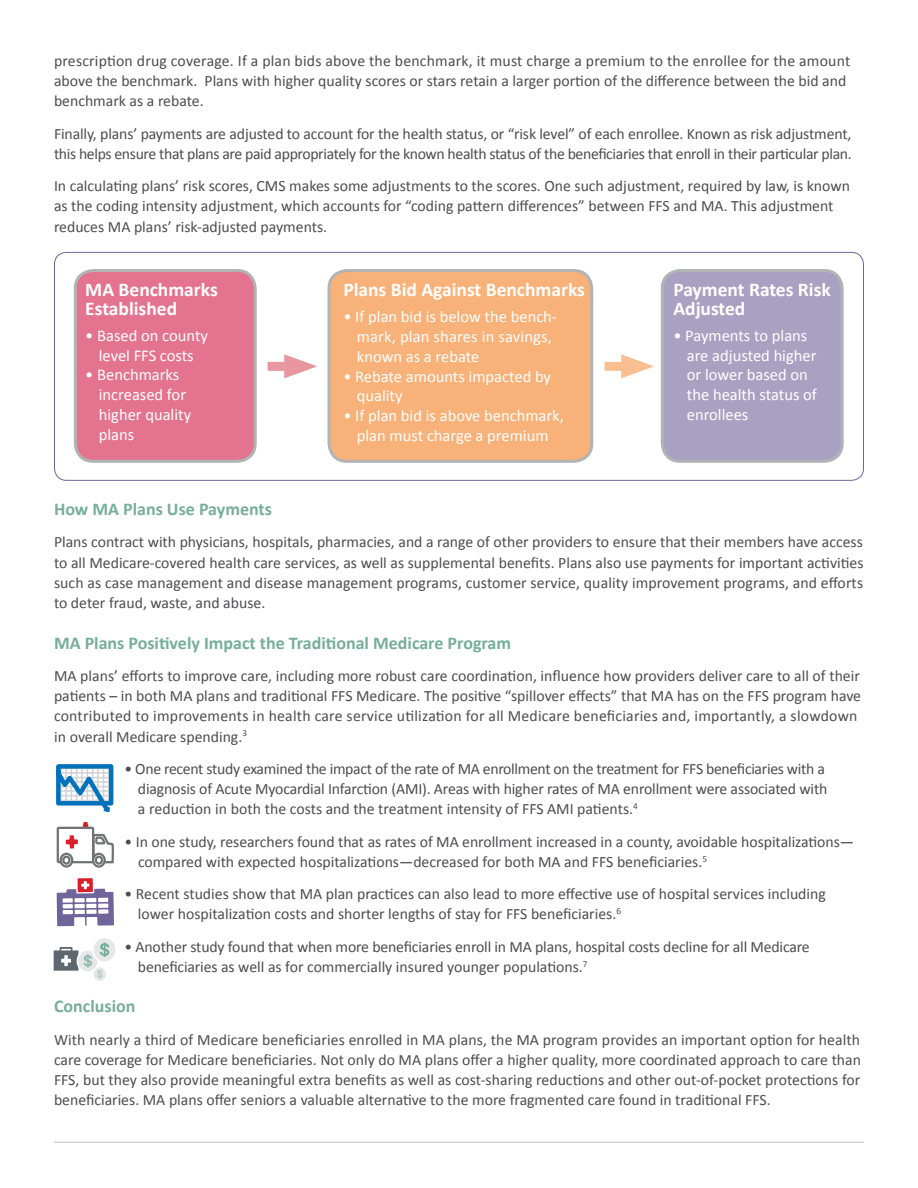
<style>
.page{position:relative;width:918px;height:1188px;background:#fff}
.page>*{position:absolute;margin:0;border:0;box-sizing:border-box;transform-origin:0 0}
.t1{font:700 19.5px/18.6px "Calibri";color:#fff}
.t2{font:700 18px "Calibri";color:#76ae99}
.t3{font:16.5px/19.8px "Calibri";color:#fff}
.t4{font:15.75px/20.2px "Calibri";color:#4d4d4f}
.t5{font:15.75px/20.2px "Calibri";letter-spacing:-.025em;color:#4d4d4f}
</style>
<div class="page">
<hr style="left:54px;top:1142px;width:810px;height:1px;background:#d1d3d4">
<div style="left:54px;top:252px;width:810px;height:229px;border:1px solid #70659a;border-radius:12px"></div>
<div style="left:75px;top:271px;width:180px;height:190px;background:#e3738f;border-radius:18px"></div>
<div style="left:74px;top:269px;width:183px;height:194px;border:3px solid #808285;border-radius:18px"></div>
<div style="left:329px;top:271px;width:263px;height:190px;background:#f8b178;border-radius:18px"></div>
<div style="left:328px;top:269px;width:265px;height:194px;border:3px solid #808285;border-radius:18px"></div>
<div style="left:662px;top:271px;width:180px;height:190px;background:#a8a1c1;border-radius:18px"></div>
<div style="left:661px;top:269px;width:183px;height:194px;border:3px solid #808285;border-radius:18px"></div>
<div style="left:268px;top:362px;width:30px;height:9px;background:#e7979d"></div>
<svg style="left:284px;top:354px;width:33px;height:24px"></svg>
<div style="left:605px;top:362px;width:30px;height:9px;background:#fabf90"></div>
<svg style="left:621px;top:354px;width:33px;height:24px"></svg>
<svg style="left:56px;top:764px;width:58px;height:49px"></svg>
<svg style="left:57px;top:878px;width:57px;height:48px"></svg>
<div style="left:57px;top:827px;width:37px;height:36px;border:2px solid #707275"></div>
<div style="left:60px;top:853px;width:13px;height:15px;border:2px solid #707275;border-radius:50%"></div>
<div style="left:92px;top:853px;width:14px;height:15px;border:2px solid #707275;border-radius:50%"></div>
<div style="left:63px;top:857px;width:6px;height:7px;background:#fff;border-radius:50%"></div>
<div style="left:62px;top:856px;width:9px;height:9px;border:2px solid #707275;border-radius:50%"></div>
<svg style="left:66px;top:822px;width:48px;height:43px"></svg>
<svg style="left:92px;top:966px;width:16px;height:16px"></svg>
<svg style="left:92px;top:937px;width:25px;height:26px"></svg>
<svg style="left:54px;top:943px;width:55px;height:36px"></svg>
<p class="t4" style="left:54px;top:51px;width:798px">prescription drug coverage. If a plan bids above the benchmark, it must charge a premium to the enrollee for the amount above the benchmark. Plans with higher quality scores or stars retain a larger portion of the difference between the bid and benchmark as a rebate.</p>
<p class="t5" style="left:54px;top:123px;width:799px">Finally, plans’ payments are adjusted to account for the health status, or “risk level” of each enrollee. Known as risk adjustment, this helps ensure that plans are paid appropriately for the known health status of the beneficiaries that enroll in their particular plan.</p>
<p class="t4" style="left:54px;top:176px;width:798px">In calculating plans’ risk scores, CMS makes some adjustments to the scores. One such adjustment, required by law, is known as the coding intensity adjustment, which accounts for “coding pattern differences” between FFS and MA. This adjustment reduces MA plans’ risk-adjusted payments.</p>
<p class="t1" style="left:85px;top:281px;width:134px">MA Benchmarks<br>Established</p>
<p class="t3" style="left:85px;top:325px;width:124px;text-align:center">• Based on county level FFS costs</p>
<p class="t3" style="left:99px;top:365px;width:94px;text-indent:-13px">• Benchmarks increased for higher quality plans</p>
<p class="t1" style="left:343px;top:281px;width:243px">Plans Bid Against Benchmarks</p>
<p class="t3" style="left:357px;top:307px;width:202px;text-indent:-13px">• If plan bid is below the bench&shy;mark, plan shares in savings, known as a rebate</p>
<p class="t3" style="left:357px;top:366px;width:196px;text-indent:-13px">• Rebate amounts impacted by quality</p>
<p class="t3" style="left:343px;top:406px;width:222px;text-align:center">• If plan bid is above benchmark, plan must charge a premium</p>
<p class="t1" style="left:673px;top:281px;width:159px">Payment Rates Risk<br>Adjusted</p>
<p class="t3" style="left:687px;top:325px;width:132px;text-indent:-13px">• Payments to plans are adjusted higher or lower based on the health status of enrollees</p>
<p class="t2" style="left:54px;top:498px;width:219px">How MA Plans Use Payments</p>
<p class="t4" style="left:54px;top:532px;width:811px;text-align:justify">Plans contract with physicians, hospitals, pharmacies, and a range of other providers to ensure that their members have access to all Medicare-covered health care services, as well as supplemental benefits. Plans also use payments for important activities such as case management and disease management programs, customer service, quality improvement programs, and efforts to deter fraud, waste, and abuse.</p>
<p class="t2" style="left:54px;top:631px;width:459px">MA Plans Positively Impact the Traditional Medicare Program</p>
<p class="t4" style="left:54px;top:666px;width:809px">MA plans’ efforts to improve care, including more robust care coordination, influence how providers deliver care to all of their patients – in both MA plans and traditional FFS Medicare. The positive “spillover effects” that MA has on the FFS program have contributed to improvements in health care service utilization for all Medicare beneficiaries and, importantly, a slowdown in overall Medicare spending.<sup>3</sup></p>
<p class="t4" style="left:138px;top:759px;width:691px;text-indent:-13px">• One recent study examined the impact of the rate of MA enrollment on the treatment for FFS beneficiaries with a diagnosis of Acute Myocardial Infarction (AMI). Areas with higher rates of MA enrollment were associated with a reduction in both the costs and the treatment intensity of FFS AMI patients.<sup>4</sup></p>
<p class="t4" style="left:138px;top:831px;width:718px;text-indent:-13px">• In one study, researchers found that as rates of MA enrollment increased in a county, avoidable hospitalizations— compared with expected hospitalizations—decreased for both MA and FFS beneficiaries.<sup>5</sup></p>
<p class="t4" style="left:138px;top:884px;width:689px;text-indent:-13px">• Recent studies show that MA plan practices can also lead to more effective use of hospital services including lower hospitalization costs and shorter lengths of stay for FFS beneficiaries.<sup>6</sup></p>
<p class="t4" style="left:138px;top:936px;width:673px;text-indent:-13px">• Another study found that when more beneficiaries enroll in MA plans, hospital costs decline for all Medicare beneficiaries as well as for commercially insured younger populations.<sup>7</sup></p>
<p class="t2" style="left:54px;top:995px;width:83px">Conclusion</p>
<p class="t4" style="left:54px;top:1029px;width:809px;text-align:justify">With nearly a third of Medicare beneficiaries enrolled in MA plans, the MA program provides an important option for health care coverage for Medicare beneficiaries. Not only do MA plans offer a higher quality, more coordinated approach to care than FFS, but they also provide meaningful extra benefits as well as cost-sharing reductions and other out-of-pocket protections for beneficiaries. MA plans offer seniors a valuable alternative to the more fragmented care found in traditional FFS.</p>
</div>
